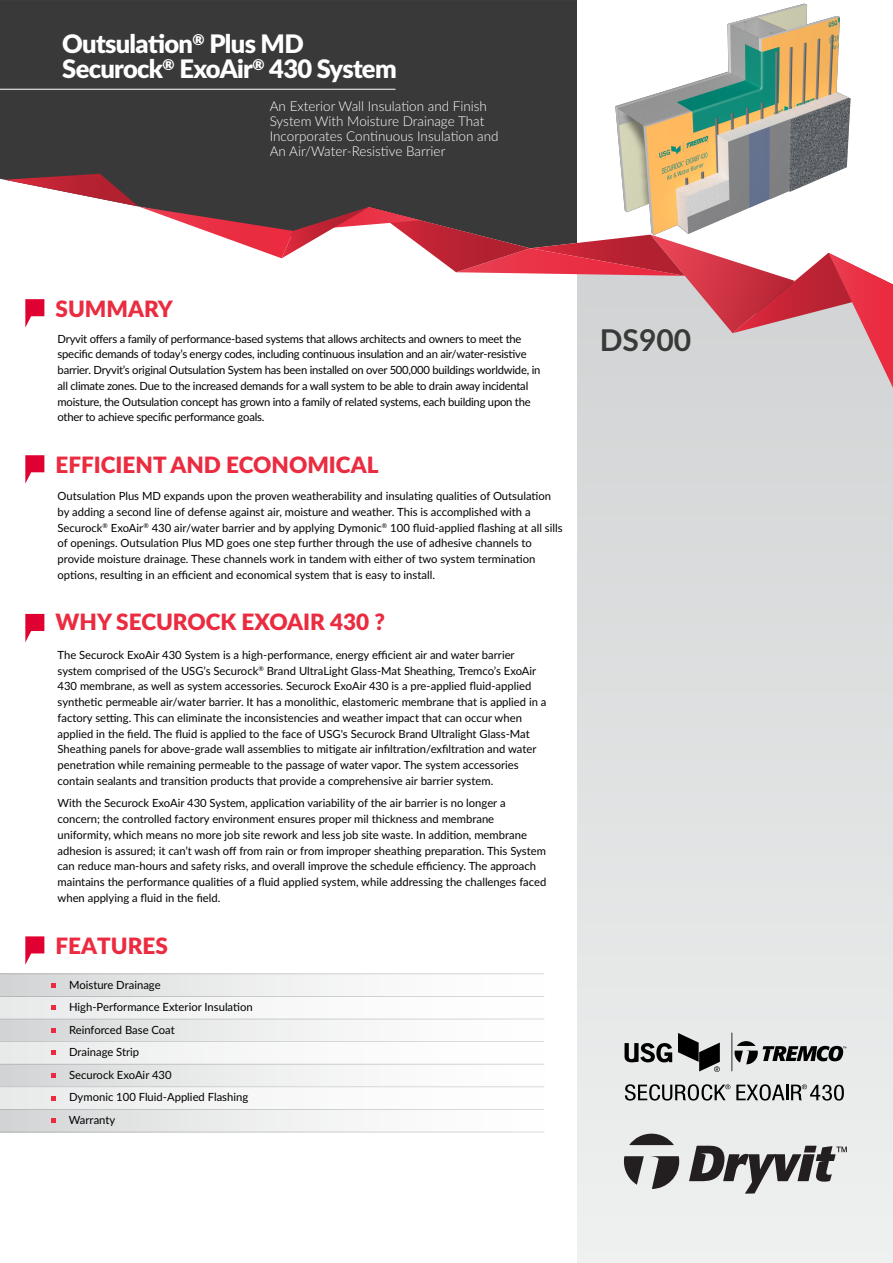
<style>
.page{position:relative;width:893px;height:1263px;background:#fff}
.page>*{position:absolute;margin:0;border:0;box-sizing:border-box;transform-origin:0 0}
.t1{font:700 30px "Lato";color:#393939}
.t2{font:900 25.5px/24.6px "Lato";letter-spacing:-.025em;color:#fff}
.t3{font:900 22.5px "Lato";color:#ea2b40}
.t4{font:900 22.5px "Lato";color:#ec2b40}
.t5{font:300 13.5px/15px "Lato";color:#fff}
.t6{font:11.25px/15.8px "Lato";color:#000}
.t7{font:11.25px/15.8px "Lato";letter-spacing:-.02em;color:#000}
</style>
<div class="page">
<div style="left:578px;top:216px;width:315px;height:1047px;background:linear-gradient(to right,#e1e2e3,#e1e2e3)"></div>
<div style="left:0;top:0;width:577px;height:180px;background:#393939"></div>
<hr style="left:0;top:89px;width:395px;height:1px;background:#fff">
<svg style="left:25px;top:455px;width:19px;height:29px"></svg>
<svg style="left:5px;top:174px;width:888px;height:214px"></svg>
<svg style="left:25px;top:614px;width:19px;height:28px"></svg>
<div style="left:0;top:1019px;width:544px;height:22px;background:linear-gradient(to right,#d6d8d8,#fff)"></div>
<div style="left:0;top:974px;width:544px;height:22px;background:linear-gradient(to right,#d6d8d8,#fff)"></div>
<div style="left:0;top:996px;width:544px;height:23px;background:linear-gradient(to right,#eaebec,#fff)"></div>
<hr style="left:0;top:973px;width:544px;height:1px;background:#393939">
<hr style="left:0;top:996px;width:544px;height:1px;background:#393939">
<hr style="left:0;top:1019px;width:544px;height:1px;background:#393939">
<div style="left:0;top:1064px;width:544px;height:23px;background:linear-gradient(to right,#d6d8d8,#fff)"></div>
<hr style="left:0;top:1086px;width:544px;height:1px;background:#393939">
<div style="left:0;top:1041px;width:544px;height:23px;background:linear-gradient(to right,#eaebec,#fff)"></div>
<hr style="left:0;top:1064px;width:544px;height:1px;background:#393939">
<div style="left:0;top:1109px;width:544px;height:23px;background:linear-gradient(to right,#d6d8d8,#fff)"></div>
<div style="left:0;top:1087px;width:544px;height:22px;background:linear-gradient(to right,#eaebec,#fff)"></div>
<hr style="left:0;top:1109px;width:544px;height:1px;background:#393939">
<hr style="left:0;top:1131px;width:544px;height:1px;background:#393939">
<svg style="left:51px;top:983px;width:4px;height:4px"></svg>
<svg style="left:51px;top:1006px;width:4px;height:4px"></svg>
<svg style="left:51px;top:1028px;width:4px;height:4px"></svg>
<svg style="left:51px;top:1051px;width:4px;height:4px"></svg>
<svg style="left:51px;top:1073px;width:4px;height:4px"></svg>
<svg style="left:51px;top:1096px;width:4px;height:4px"></svg>
<svg style="left:51px;top:1119px;width:4px;height:4px"></svg>
<svg style="left:25px;top:936px;width:19px;height:29px"></svg>
<img style="left:595px;top:3px;width:275px;height:245px">
<svg style="left:629px;top:1134px;width:45px;height:11px"></svg>
<svg style="left:624px;top:1156px;width:20px;height:29px"></svg>
<svg style="left:650px;top:1156px;width:29px;height:33px"></svg>
<svg style="left:689px;top:1145px;width:158px;height:49px;background:#9d9c9d"></svg>
<hr style="left:731px;top:1032px;width:1px;height:39px;background:#000">
<svg style="left:624px;top:1043px;width:48px;height:19px"></svg>
<svg style="left:625px;top:1084px;width:105px;height:16px;background:#999a9a"></svg>
<svg style="left:736px;top:1084px;width:108px;height:16px;background:#979797"></svg>
<svg style="left:678px;top:1033px;width:42px;height:39px;background:#757576"></svg>
<svg style="left:734px;top:1041px;width:112px;height:23px;background:#8b8c8c"></svg>
<h2 class="t2" style="left:62px;top:31px;width:336px">Outsulation<sup>®</sup> Plus MD<br>Securock<sup>®</sup> ExoAir<sup>®</sup> 430 System</h2>
<p class="t5" style="left:270px;top:98px;width:230px">An Exterior Wall Insulation and Finish System With Moisture Drainage That Incorporates Continuous Insulation and An Air/Water-Resistive Barrier</p>
<h3 class="t3" style="left:56px;top:292px;width:119px">SUMMARY</h3>
<p class="t7" style="left:58px;top:330px;width:471px">Dryvit offers a family of performance-based systems that allows architects and owners to meet the specific demands of today’s energy codes, including continuous insulation and an air/water-resistive</p>
<h1 class="t1" style="left:600px;top:318px;width:93px">DS900</h1>
<p class="t7" style="left:58px;top:362px;width:484px">barrier. Dryvit’s original Outsulation System has been installed on over 500,000 buildings worldwide, in all climate zones. Due to the increased demands for a wall system to be able to drain away incidental moisture, the Outsulation concept has grown into a family of related systems, each building upon the other to achieve specific performance goals.</p>
<h3 class="t3" style="left:56px;top:448px;width:324px">EFFICIENT AND ECONOMICAL</h3>
<p class="t6" style="left:58px;top:488px;width:506px">Outsulation Plus MD expands upon the proven weatherability and insulating qualities of Outsulation by adding a second line of defense against air, moisture and weather. This is accomplished with a Securock<sup>®</sup> ExoAir<sup>®</sup> 430 air/water barrier and by applying Dymonic<sup>®</sup> 100 fluid-applied flashing at all sills of openings. Outsulation Plus MD goes one step further through the use of adhesive channels to provide moisture drainage. These channels work in tandem with either of two system termination options, resulting in an efficient and economical system that is easy to install.</p>
<h3 class="t3" style="left:56px;top:605px;width:331px">WHY SECUROCK EXOAIR 430 ?</h3>
<p class="t6" style="left:58px;top:646px;width:490px">The Securock ExoAir 430 System is a high-performance, energy efficient air and water barrier system comprised of the USG’s Securock<sup>®</sup> Brand UltraLight Glass-Mat Sheathing, Tremco’s ExoAir 430 membrane, as well as system accessories. Securock ExoAir 430 is a pre-applied fluid-applied synthetic permeable air/water barrier. It has a monolithic, elastomeric membrane that is applied in a factory setting. This can eliminate the inconsistencies and weather impact that can occur when applied in the field. The fluid is applied to the face of USG's Securock Brand Ultralight Glass-Mat Sheathing panels for above-grade wall assemblies to mitigate air infiltration/exfiltration and water penetration while remaining permeable to the passage of water vapor. The system accessories contain sealants and transition products that provide a comprehensive air barrier system.</p>
<p class="t6" style="left:58px;top:795px;width:490px">With the Securock ExoAir 430 System, application variability of the air barrier is no longer a concern; the controlled factory environment ensures proper mil thickness and membrane uniformity, which means no more job site rework and less job site waste. In addition, membrane adhesion is assured; it can’t wash off from rain or from improper sheathing preparation. This System can reduce man-hours and safety risks, and overall improve the schedule efficiency. The approach maintains the performance qualities of a fluid applied system, while addressing the challenges faced when applying a fluid in the field.</p>
<h3 class="t4" style="left:56px;top:929px;width:114px">FEATURES</h3>
<p class="t6" style="left:69px;top:973px;width:185px;line-height:22.5px">Moisture Drainage<br>High-Performance Exterior Insulation<br>Reinforced Base Coat<br>Drainage Strip<br>Securock ExoAir 430<br>Dymonic 100 Fluid-Applied Flashing<br>Warranty</p>
</div>
